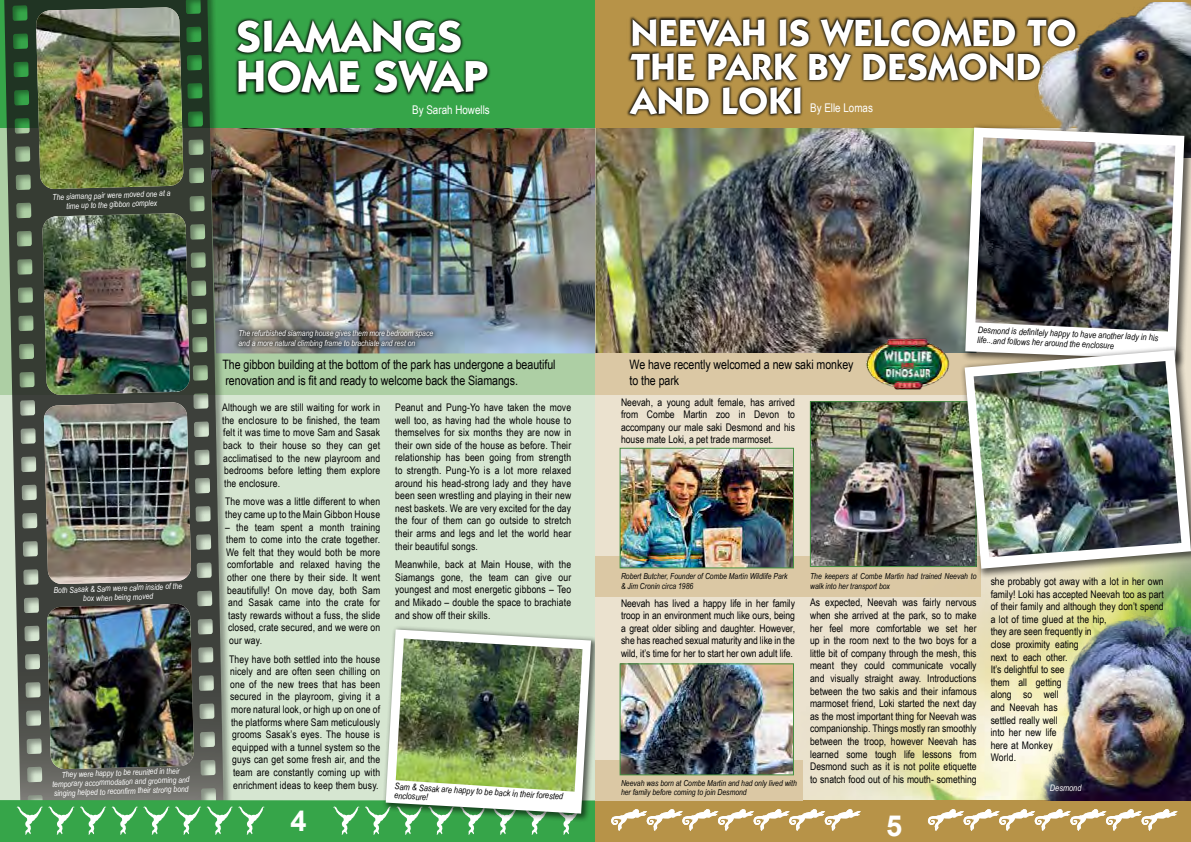
<style>
.page{position:relative;width:1191px;height:842px;background:#fff}
.page>*{position:absolute;margin:0;border:0;box-sizing:border-box;transform-origin:0 0}
.t1{font:700 45px/40px "Itc Kabel";letter-spacing:.01em;color:#fff}
.t2{font:700 38px/34px "Itc Kabel";letter-spacing:.01em;color:#fff}
.t3{font:700 29px "Arial";color:#fff}
.t4{font:13px/16px "Arial Narrow";letter-spacing:-.005em;color:#000}
.t5{font:12px "Arial Narrow";color:#fff}
.t6{font:10.5px/12.6px "Arial Narrow";color:#000;text-align:justify}
.t7{font:italic 9px/8.4px "Arial Narrow";color:#000}
.t8{font:italic 9px "Arial Narrow";color:#fff}
.t9{font:italic 8.3px/9.2px "Arial Narrow";color:#fff;text-align:center}
.t10{font:italic 8.3px/9.2px "Arial Narrow";color:#000}
</style>
<div class="page">
<div style="left:0;top:121px;width:595px;height:680px;background:#d6e6d1"></div>
<div style="left:0;top:125px;width:595px;height:270px;background:#adcfa4"></div>
<img style="left:233px;top:128px;width:362px;height:226px">
<div style="left:0;top:0;width:595px;height:128px;background:#36a549"></div>
<svg style="left:233px;top:0;width:352px;height:104px;fill:#36a549"></svg>
<div style="left:3px;top:0;width:230px;height:842px;background:#000;opacity:.45"></div>
<svg style="left:4px;top:0;width:220px;height:604px"></svg>
<img style="left:36px;top:7px;width:147px;height:182px">
<img style="left:44px;top:402px;width:147px;height:182px">
<img style="left:42px;top:213px;width:148px;height:182px">
<img style="left:0;top:604px;width:595px;height:238px">
<img style="left:396px;top:638px;width:186px;height:154px">
<div style="left:233px;top:324px;width:206px;height:29px;background:#000;opacity:.75"></div>
<img style="left:595px;top:127px;width:365px;height:633px">
<div style="left:595px;top:556px;width:386px;height:40px;background:#dbc8a4"></div>
<img style="left:753px;top:394px;width:438px;height:407px">
<div style="left:595px;top:0;width:596px;height:127px;background:#b79348"></div>
<svg style="left:623px;top:16px;width:411px;height:149px"></svg>
<div style="left:595px;top:801px;width:596px;height:41px;background:#b79348"></div>
<svg style="left:928px;top:809px;width:249px;height:22px"></svg>
<svg style="left:611px;top:809px;width:249px;height:22px"></svg>
<div style="left:595px;top:353px;width:537px;height:41px;background:#dbc8a4"></div>
<div style="left:595px;top:760px;width:207px;height:41px;background:#dbc8a4"></div>
<img style="left:995px;top:613px;width:196px;height:188px">
<img style="left:1034px;top:2px;width:157px;height:121px">
<div style="left:960px;top:123px;width:231px;height:247px;background:#000;opacity:.59"></div>
<svg style="left:965px;top:128px;width:219px;height:218px"></svg>
<img style="left:975px;top:137px;width:200px;height:195px">
<img style="left:621px;top:450px;width:171px;height:116px">
<div style="left:619px;top:448px;width:175px;height:120px;border:1px solid #459142"></div>
<img style="left:621px;top:665px;width:171px;height:108px">
<div style="left:619px;top:663px;width:175px;height:112px;border:1px solid #459142"></div>
<img style="left:812px;top:403px;width:148px;height:162px">
<div style="left:810px;top:401px;width:166px;height:166px;border:1px solid #459142"></div>
<div style="left:960px;top:346px;width:231px;height:233px;background:#000;opacity:.59"></div>
<svg style="left:964px;top:350px;width:227px;height:219px"></svg>
<img style="left:973px;top:361px;width:208px;height:196px">
<img style="left:866px;top:337px;width:84px;height:58px">
<p class="t9" style="left:52px;top:192px;width:120px;rotate:-2deg">The siamang pair were moved one at a time up to the gibbon complex</p>
<h1 class="t1" style="left:236px;top:17px;width:254px">SIAMANGS<br>HOME SWAP</h1>
<p class="t5" style="left:412px;top:101px;width:79px">By Sarah Howells</p>
<p class="t9" style="left:53px;top:586px;width:130px;rotate:-2deg">Both Sasak &amp; Sam were calm inside of the box when being moved</p>
<p class="t9" style="left:52px;top:770px;width:139px;rotate:-2deg">They were happy to be reunited in their temporary accommodation and grooming and singing helped to reconfi rm their strong bond</p>
<p class="t9" style="left:238px;top:329px;width:196px;text-align:left">The refurbished siamang house gives them more bedroom space and a more natural climbing frame to brachiate and rest on</p>
<p class="t4" style="left:222px;top:356px;width:334px">The gibbon building at the bottom of the park has undergone a beautiful renovation and is fit and ready to welcome back the Siamangs.</p>
<p class="t6" style="left:222px;top:401px;width:159px">Although we are still waiting for work in the enclosure to be finished, the team felt it was time to move Sam and Sasak back to their house so they can get acclimatised to the new playroom and bedrooms before letting them explore the enclosure.</p>
<p class="t6" style="left:225px;top:495px;width:156px">The move was a little different to when they came up to the Main Gibbon House</p>
<p class="t6" style="left:225px;top:520px;width:157px">– the team spent a month training them to come into the crate together.<br>We felt that they would both be more comfortable and relaxed having the other one there by their side. It went beautifully! On move day, both Sam and Sasak came into the crate for tasty rewards without a fuss, the slide closed, crate secured, and we were on our way.</p>
<p class="t6" style="left:229px;top:652px;width:153px">They have both settled into the house nicely and are often seen chilling on one of the new trees that has been secured in the playroom, giving it a more natural look, or high up on one of the platforms where Sam meticulously grooms Sasak’s eyes. The house is equipped with a tunnel system so the guys can get some fresh air, and the team are constantly coming up with enrichment ideas to keep them busy.</p>
<p class="t6" style="left:395px;top:401px;width:178px">Peanut and Pung-Yo have taken the move well too, as having had the whole house to themselves for six months they are now in their own side of the house as before. Their relationship has been going from strength to strength. Pung-Yo is a lot more relaxed around his head-strong lady and they have been seen wrestling and playing in their new nest baskets. We are very excited for the day the four of them can go outside to stretch their arms and legs and let the world hear their beautiful songs.</p>
<p class="t6" style="left:395px;top:558px;width:177px">Meanwhile, back at Main House, with the Siamangs gone, the team can give our youngest and most energetic gibbons – Teo and Mikado – double the space to brachiate and show off their skills.</p>
<p class="t7" style="left:395px;top:782px;width:170px;rotate:3deg">Sam &amp; Sasak are happy to be back in their forested enclosure!</p>
<h3 class="t3" style="left:291px;top:801px;width:18px">4</h3>
<h2 class="t2" style="left:631px;top:16px;width:447px">NEEVAH IS WELCOMED TO<br>THE PARK BY DESMOND<br>AND LOKI</h2>
<p class="t5" style="left:810px;top:98px;width:64px">By Elle Lomas</p>
<p class="t4" style="left:629px;top:356px;width:226px">We have recently welcomed a new saki monkey to the park</p>
<p class="t6" style="left:621px;top:395px;width:176px">Neevah, a young adult female, has arrived from Combe Martin zoo in Devon to accompany our male saki Desmond and his house mate Loki, a pet trade marmoset.</p>
<p class="t7" style="left:978px;top:324px;width:182px;line-height:10.2px;rotate:3deg">Desmond is defi nitely happy to have another lady in his life...and follows her around the enclosure</p>
<p class="t10" style="left:621px;top:572px;width:168px">Robert Butcher, Founder of Combe Martin Wildlife Park &amp; Jim Cronin circa 1986</p>
<p class="t10" style="left:810px;top:572px;width:168px">The keepers at Combe Martin had trained Neevah to walk into her transport box</p>
<p class="t6" style="left:621px;top:596px;width:175px">Neevah has lived a happy life in her family troop in an environment much like ours, being a great older sibling and daughter. However, she has reached sexual maturity and like in the wild, it’s time for her to start her own adult life.</p>
<p class="t10" style="left:621px;top:778px;width:177px">Neevah was born at Combe Martin and had only lived with her family before coming to join Desmond</p>
<p class="t6" style="left:810px;top:596px;width:168px">As expected, Neevah was fairly nervous when she arrived at the park, so to make her feel more comfortable we set her up in the room next to the two boys for a little bit of company through the mesh, this meant they could communicate vocally and visually straight away. Introductions between the two sakis and their infamous marmoset friend, Loki started the next day as the most important thing for Neevah was companionship. Things mostly ran smoothly between the troop, however Neevah has learned some tough life lessons from Desmond such as it is not polite etiquette to snatch food out of his mouth- something</p>
<h3 class="t3" style="left:886px;top:806px;width:18px">5</h3>
<p class="t6" style="left:990px;top:575px;width:175px;text-align:left">she probably got away with a lot in her own family! Loki has accepted Neevah too as part of their family and although they don’t spend a lot of time glued at the hip,<br>they are seen frequently in<br>close proximity eating<br>next to each other.<br>It’s delightful to see<br>them all getting<br>along so well<br>and Neevah has<br>settled really well<br>into her new life<br>here at Monkey<br>World.</p>
<p class="t8" style="left:1050px;top:782px;width:33px">Desmond</p>
</div>
